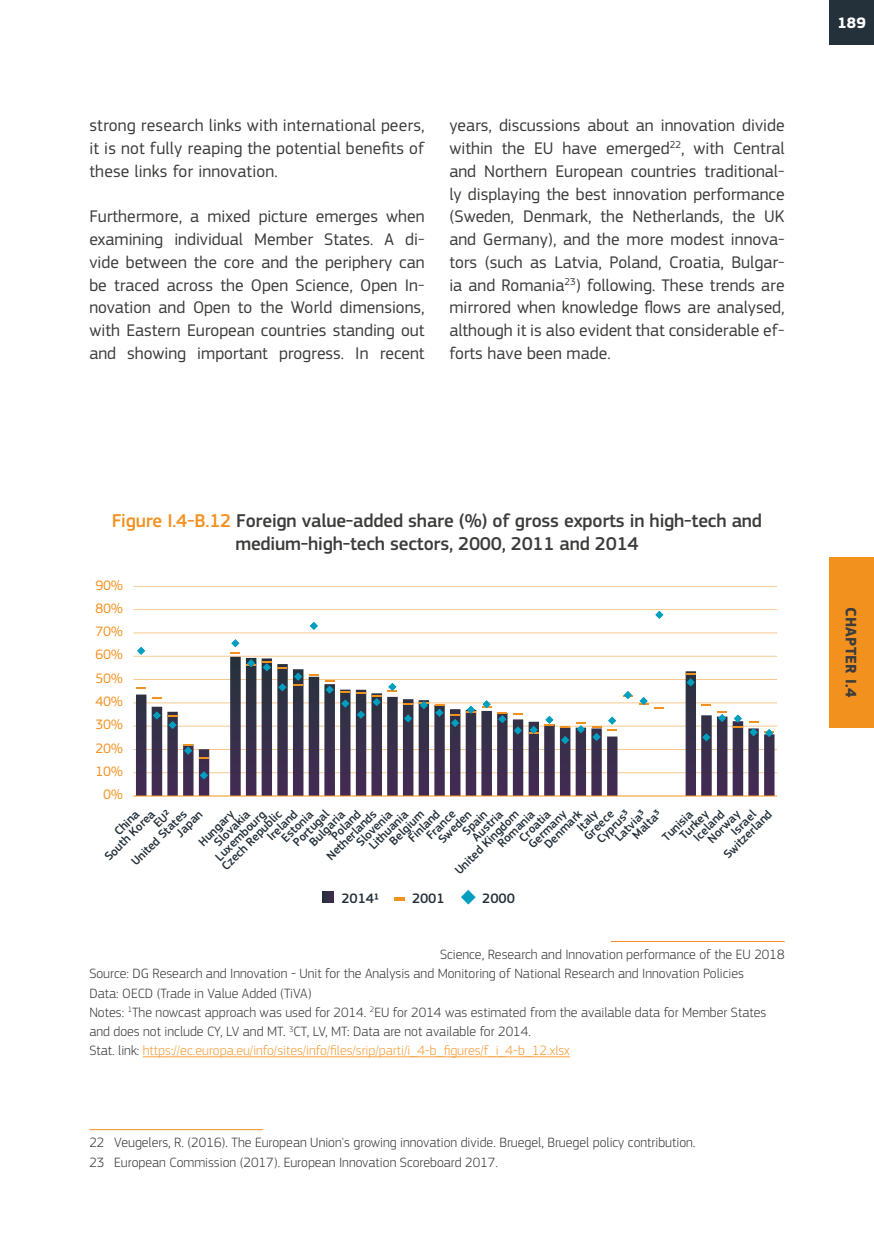
<style>
.page{position:relative;width:874px;height:1241px;background:#fff}
.page>*{position:absolute;margin:0;border:0;box-sizing:border-box;transform-origin:0 0}
.t1{font:500 19.25px/22.8px "EC Square Sans Pro";letter-spacing:-.01em;color:#3c3c3b;text-align:center}
.t2{font:17.5px/22.8px "EC Square Sans Pro";color:#3c3c3b;text-align:justify}
.t3{font:700 15.75px "EC Square Sans Pro";letter-spacing:.02em;color:#3c3c3b}
.t4{font:700 15.75px "EC Square Sans Pro";color:#fff}
.t5{font:14.17px "EC Square Sans Pro";letter-spacing:.005em;color:#f3911f}
.t6{font:500 14.17px "EC Square Sans Pro";color:#24303a}
.t7{font:300 14px/19.2px "EC Square Sans Pro";color:#3c3c3b}
.t8{font:500 12.42px "EC Square Sans Pro";color:#24303a}
.s1{color:#f3911f}
.s2{color:#f59d39}
</style>
<div class="page">
<div style="left:828px;top:0;width:45px;height:45px;background:#24303a"></div>
<div style="left:828px;top:557px;width:45px;height:171px;background:#f3911f"></div>
<hr style="left:89px;top:1129px;width:174px;height:1px;background:#f3911f">
<hr style="left:610px;top:941px;width:174px;height:1px;background:#f3911f">
<hr style="left:143px;top:1056px;width:426px;height:1px;background:#f59d39">
<hr style="left:133px;top:586px;width:643px;height:1px;background:#f3911f">
<hr style="left:133px;top:609px;width:643px;height:1px;background:#f3911f">
<hr style="left:133px;top:632px;width:643px;height:1px;background:#f3911f">
<hr style="left:133px;top:656px;width:643px;height:1px;background:#f3911f">
<hr style="left:133px;top:679px;width:643px;height:1px;background:#f3911f">
<hr style="left:133px;top:702px;width:643px;height:1px;background:#f3911f">
<hr style="left:133px;top:725px;width:643px;height:1px;background:#f3911f">
<hr style="left:133px;top:749px;width:643px;height:1px;background:#f3911f">
<hr style="left:133px;top:772px;width:643px;height:1px;background:#f3911f">
<svg style="left:136px;top:656px;width:638px;height:139px"></svg>
<hr style="left:133px;top:795px;width:643px;height:1px;background:#f3911f">
<svg style="left:136px;top:686px;width:10px;height:2px"></svg>
<svg style="left:152px;top:696px;width:9px;height:2px"></svg>
<svg style="left:199px;top:756px;width:9px;height:2px"></svg>
<svg style="left:278px;top:666px;width:9px;height:2px"></svg>
<svg style="left:356px;top:691px;width:9px;height:2px"></svg>
<svg style="left:403px;top:702px;width:9px;height:2px"></svg>
<svg style="left:513px;top:713px;width:9px;height:2px"></svg>
<svg style="left:560px;top:726px;width:9px;height:2px"></svg>
<svg style="left:654px;top:706px;width:9px;height:2px"></svg>
<svg style="left:137px;top:646px;width:8px;height:8px"></svg>
<svg style="left:153px;top:711px;width:8px;height:8px"></svg>
<svg style="left:168px;top:715px;width:9px;height:14px"></svg>
<svg style="left:183px;top:744px;width:10px;height:10px"></svg>
<svg style="left:200px;top:771px;width:8px;height:8px"></svg>
<svg style="left:231px;top:639px;width:9px;height:14px"></svg>
<svg style="left:246px;top:659px;width:9px;height:8px"></svg>
<svg style="left:262px;top:660px;width:9px;height:11px"></svg>
<svg style="left:278px;top:683px;width:8px;height:8px"></svg>
<svg style="left:293px;top:672px;width:9px;height:14px"></svg>
<svg style="left:310px;top:622px;width:8px;height:7px"></svg>
<svg style="left:325px;top:680px;width:9px;height:13px"></svg>
<svg style="left:341px;top:699px;width:8px;height:8px"></svg>
<svg style="left:357px;top:710px;width:8px;height:8px"></svg>
<svg style="left:372px;top:695px;width:9px;height:11px"></svg>
<svg style="left:387px;top:682px;width:10px;height:9px"></svg>
<svg style="left:404px;top:714px;width:8px;height:8px"></svg>
<svg style="left:419px;top:701px;width:9px;height:8px"></svg>
<svg style="left:434px;top:704px;width:10px;height:12px"></svg>
<svg style="left:450px;top:714px;width:9px;height:12px"></svg>
<svg style="left:466px;top:705px;width:9px;height:8px"></svg>
<svg style="left:482px;top:700px;width:9px;height:8px"></svg>
<svg style="left:497px;top:711px;width:9px;height:12px"></svg>
<svg style="left:513px;top:726px;width:8px;height:8px"></svg>
<svg style="left:529px;top:725px;width:9px;height:8px"></svg>
<svg style="left:544px;top:715px;width:9px;height:11px"></svg>
<svg style="left:561px;top:736px;width:7px;height:8px"></svg>
<svg style="left:576px;top:721px;width:9px;height:12px"></svg>
<svg style="left:591px;top:726px;width:10px;height:14px"></svg>
<svg style="left:607px;top:716px;width:9px;height:15px"></svg>
<svg style="left:623px;top:691px;width:9px;height:8px"></svg>
<svg style="left:638px;top:697px;width:10px;height:8px"></svg>
<svg style="left:655px;top:610px;width:8px;height:8px"></svg>
<svg style="left:685px;top:673px;width:10px;height:13px"></svg>
<svg style="left:702px;top:733px;width:8px;height:8px"></svg>
<svg style="left:717px;top:711px;width:9px;height:11px"></svg>
<svg style="left:733px;top:714px;width:9px;height:13px"></svg>
<svg style="left:749px;top:728px;width:8px;height:8px"></svg>
<svg style="left:764px;top:729px;width:9px;height:7px"></svg>
<svg style="left:323px;top:891px;width:10px;height:11px"></svg>
<svg style="left:394px;top:897px;width:11px;height:3px"></svg>
<svg style="left:461px;top:889px;width:14px;height:15px"></svg>
<p class="t2" style="left:89px;top:114px;width:336px">strong research links with international peers, it is not fully reaping the potential benefits of these links for innovation.</p>
<p class="t2" style="left:89px;top:205px;width:336px">Furthermore, a mixed picture emerges when examining individual Member States. A di&shy;vide between the core and the periphery can be traced across the Open Science, Open In&shy;novation and Open to the World dimensions, with Eastern European countries standing out and showing important progress. In recent</p>
<p class="t2" style="left:449px;top:114px;width:336px">years, discussions about an innovation divide within the EU have emerged<sup>22</sup>, with Central and Northern European countries traditional&shy;ly displaying the best innovation performance (Sweden, Denmark, the Netherlands, the UK and Germany), and the more modest innova&shy;tors (such as Latvia, Poland, Croatia, Bulgar&shy;ia and Romania<sup>23</sup>) following. These trends are mirrored when knowledge flows are analysed, although it is also evident that considerable ef&shy;forts have been made.</p>
<p class="t4" style="left:837px;top:14px;width:30px">189</p>
<p class="t1" style="left:112px;top:510px;width:651px"><span class="s1">Figure I.4-B.12</span> Foreign value-added share (%) of gross exports in high-tech and medium-high-tech sectors, 2000, 2011 and 2014</p>
<p class="t5" style="left:95px;top:576px;width:29px">90%</p>
<p class="t5" style="left:95px;top:600px;width:29px">80%</p>
<p class="t5" style="left:95px;top:623px;width:29px">70%</p>
<p class="t5" style="left:95px;top:646px;width:29px">60%</p>
<p class="t5" style="left:95px;top:669px;width:29px">50%</p>
<p class="t5" style="left:95px;top:693px;width:29px">40%</p>
<p class="t5" style="left:95px;top:716px;width:29px">30%</p>
<p class="t5" style="left:95px;top:739px;width:29px">20%</p>
<p class="t5" style="left:95px;top:763px;width:29px">10%</p>
<p class="t5" style="left:103px;top:786px;width:21px">0%</p>
<p class="t8" style="left:540px;top:840px;width:50px;rotate:-45deg">Denmark</p>
<p class="t8" style="left:290px;top:838px;width:47px;rotate:-45deg">Portugal</p>
<p class="t8" style="left:727px;top:828px;width:31px;rotate:-45deg">Israel</p>
<p class="t8" style="left:264px;top:833px;width:39px;rotate:-45deg">Ireland</p>
<p class="t8" style="left:328px;top:832px;width:38px;rotate:-45deg">Poland</p>
<p class="t8" style="left:405px;top:834px;width:40px;rotate:-45deg">Finland</p>
<p class="t8" style="left:720px;top:851px;width:64px;rotate:-45deg">Sw itzerland</p>
<p class="t8" style="left:690px;top:834px;width:40px;rotate:-45deg">Iceland</p>
<p class="t8" style="left:593px;top:835px;width:44px;rotate:-45deg">Cyprus3</p>
<p class="t8" style="left:611px;top:833px;width:41px;rotate:-45deg">Latvia3</p>
<p class="t8" style="left:629px;top:831px;width:38px;rotate:-45deg">M alta3</p>
<p class="t8" style="left:658px;top:833px;width:39px;rotate:-45deg">Tunisia</p>
<p class="t8" style="left:101px;top:853px;width:67px;rotate:-45deg">South Korea</p>
<p class="t8" style="left:111px;top:828px;width:31px;rotate:-45deg">China</p>
<p class="t8" style="left:211px;top:838px;width:47px;rotate:-45deg">Slovakia</p>
<p class="t8" style="left:218px;top:862px;width:81px;rotate:-45deg">Czech Republic</p>
<p class="t8" style="left:278px;top:834px;width:41px;rotate:-45deg">Estonia</p>
<p class="t8" style="left:306px;top:838px;width:46px;rotate:-45deg">Bulgaria</p>
<p class="t8" style="left:353px;top:839px;width:47px;rotate:-45deg">Slovenia</p>
<p class="t8" style="left:365px;top:842px;width:52px;rotate:-45deg">Lithuania</p>
<p class="t8" style="left:468px;top:833px;width:40px;rotate:-45deg">Austria</p>
<p class="t8" style="left:494px;top:839px;width:48px;rotate:-45deg">Romania</p>
<p class="t8" style="left:515px;top:834px;width:40px;rotate:-45deg">Croatia</p>
<p class="t8" style="left:195px;top:838px;width:46px;rotate:-45deg">Hungary</p>
<p class="t8" style="left:525px;top:840px;width:50px;rotate:-45deg">Germany</p>
<p class="t8" style="left:573px;top:823px;width:25px;rotate:-45deg">Italy</p>
<p class="t8" style="left:704px;top:835px;width:42px;rotate:-45deg">Norw ay</p>
<p class="t8" style="left:676px;top:832px;width:37px;rotate:-45deg">Turkey</p>
<p class="t8" style="left:423px;top:832px;width:37px;rotate:-45deg">France</p>
<p class="t8" style="left:580px;top:832px;width:38px;rotate:-45deg">Greece</p>
<p class="t8" style="left:128px;top:858px;width:74px;rotate:-45deg">United States</p>
<p class="t8" style="left:323px;top:852px;width:67px;rotate:-45deg">Netherlands</p>
<p class="t8" style="left:212px;top:853px;width:67px;rotate:-45deg">Luxembourg</p>
<p class="t8" style="left:173px;top:829px;width:33px;rotate:-45deg">Japan</p>
<p class="t8" style="left:459px;top:827px;width:31px;rotate:-45deg">Spain</p>
<p class="t8" style="left:435px;top:836px;width:43px;rotate:-45deg">Sw eden</p>
<p class="t8" style="left:386px;top:837px;width:45px;rotate:-45deg">Belgium</p>
<p class="t8" style="left:451px;top:867px;width:86px;rotate:-45deg">United Kingdom</p>
<p class="t6" style="left:341px;top:889px;width:39px">20141</p>
<p class="t6" style="left:412px;top:889px;width:34px">2001</p>
<p class="t6" style="left:482px;top:889px;width:34px">2000</p>
<p class="t7" style="left:89px;top:944px;width:696px;text-indent:350px">Science, Research and Innovation performance of the EU 2018<br>Source: DG Research and Innovation - Unit for the Analysis and Monitoring of National Research and Innovation Policies<br>Data: OECD (Trade in Value Added (TiVA)<br>Notes: <sup>1</sup>The nowcast approach was used for 2014. <sup>2</sup>EU for 2014 was estimated from the available data for Member States and does not include CY, LV and MT. <sup>3</sup>CT, LV, MT: Data are not available for 2014.<br>Stat. link: <span class="s2">https://ec.europa.eu/info/sites/info/files/srip/parti/i_4-b_figures/f_i_4-b_12.xlsx</span></p>
<p class="t7" style="left:89px;top:1132px;width:607px">22 Veugelers, R. (2016). The European Union's growing innovation divide. Bruegel, Bruegel policy contribution.<br>23 European Commission (2017). European Innovation Scoreboard 2017.</p>
<p class="t3" style="left:859px;top:607px;width:91px;rotate:90deg">CHAPTER I.4</p>
</div>
